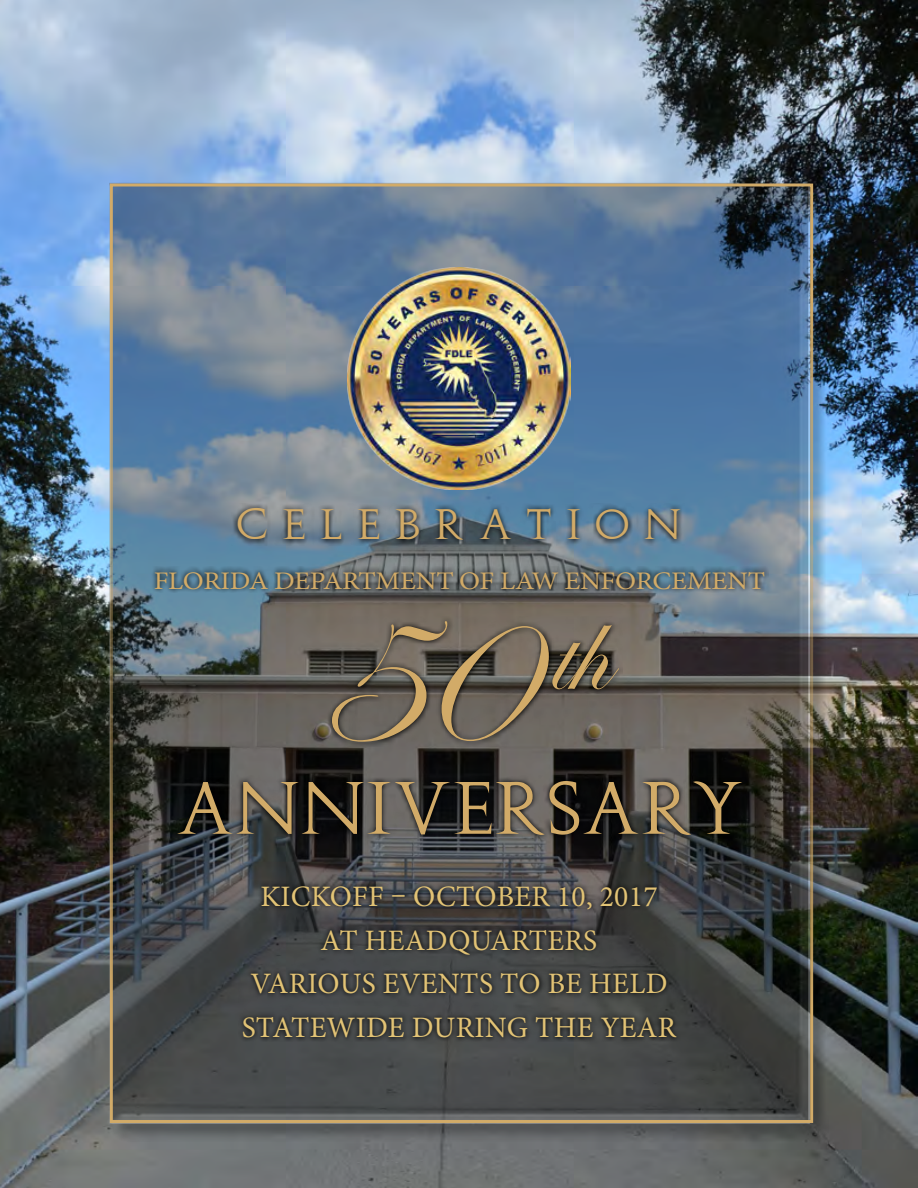
<style>
.page{position:relative;width:918px;height:1188px;background:#fff}
.page>*{position:absolute;margin:0;border:0;box-sizing:border-box;transform-origin:0 0}
.t1{font:215.85px "Edwardian Script ITC";color:#d2ab68}
.t2{font:69.9px "Augustus";color:#d2ab68}
.t3{font:40.65px "Augustus";letter-spacing:.34em;color:#d2ab68}
.t4{font:29.7px/43.7px "Minion Pro";letter-spacing:.01em;color:#e2c375;text-align:center}
.t5{font:25.35px "Minion Pro";letter-spacing:-.01em;color:#d2ab68;scale:1.11 1}
</style>
<div class="page">
<img style="left:0;top:0;width:918px;height:1188px">
<div style="left:111px;top:185px;width:718px;height:957px;background:#000;opacity:.75"></div>
<div style="left:98px;top:172px;width:723px;height:953px;background:#000;opacity:.75"></div>
<svg style="left:326px;top:616px;width:297px;height:130px;background:#59544e"></svg>
<img style="left:348px;top:267px;width:222px;height:223px">
<svg style="left:232px;top:503px;width:453px;height:42px;background:#5b7080"></svg>
<svg style="left:173px;top:775px;width:573px;height:65px;background:#292928"></svg>
<svg style="left:239px;top:880px;width:442px;height:162px;background:#3d3f3f"></svg>
<svg style="left:150px;top:566px;width:619px;height:27px;background:#56666f"></svg>
<div style="left:110px;top:218px;width:703px;height:905px;border:3px solid #d2ab68"></div>
<h3 class="t3" style="left:237px;top:501px;width:446px">CELEBRATION</h3>
<p class="t5" style="left:154px;top:564px;width:552px">FLORIDA DEPARTMENT OF LAW ENFORCEMENT</p>
<h1 class="t1" style="left:310px;top:556px;width:300px">50 <sup>th</sup></h1>
<h2 class="t2" style="left:176px;top:769px;width:570px">ANNIVERSARY</h2>
<p class="t4" style="left:242px;top:875px;width:436px">KICKOFF – OCTOBER 10, 2017<br>AT HEADQUARTERS<br>VARIOUS EVENTS TO BE HELD<br>STATEWIDE DURING THE YEAR</p>
</div>
